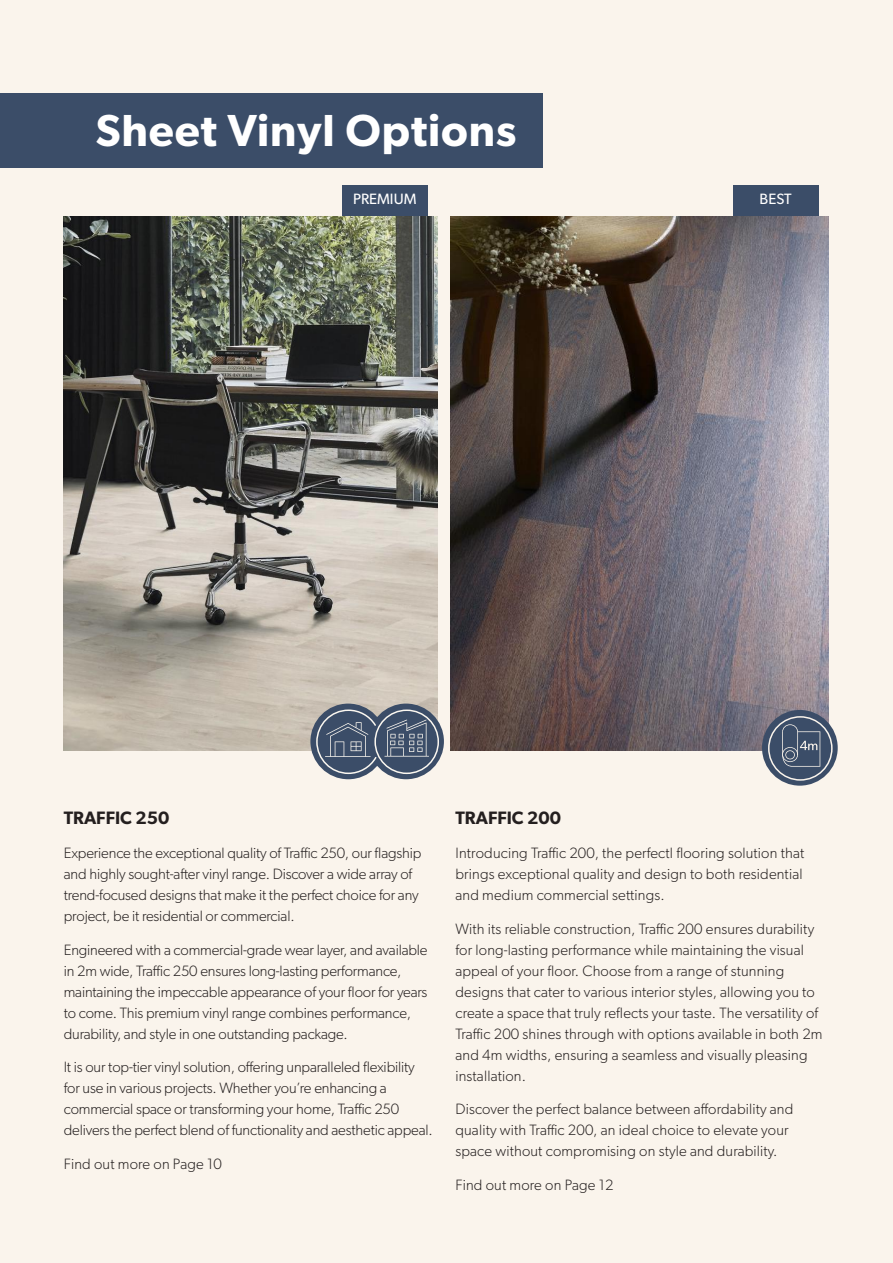
<style>
.page{position:relative;width:893px;height:1263px;background:#faf4ec}
.page>*{position:absolute;margin:0;border:0;box-sizing:border-box;transform-origin:0 0}
.t1{font:600 45px "Gibson";letter-spacing:.02em;color:#fff}
.t2{font:600 18px "Gibson";color:#241f1f}
.t3{font:300 15px/21px "Gibson";letter-spacing:-.01em;color:#241f1f}
.t4{font:300 15px/21px "Gibson";letter-spacing:.01em;color:#241f1f}
.t5{font:15px "Gibson";color:#fff}
</style>
<div class="page">
<div style="left:342px;top:185px;width:85px;height:74px;background:#3b4d68"></div>
<div style="left:733px;top:185px;width:85px;height:74px;background:#3b4d68"></div>
<img style="left:64px;top:217px;width:374px;height:533px">
<img style="left:451px;top:217px;width:377px;height:533px">
<div style="left:310px;top:703px;width:76px;height:76px;background:#3b4d68;border-radius:50%"></div>
<div style="left:368px;top:703px;width:76px;height:76px;background:#3b4d68;border-radius:50%"></div>
<svg style="left:316px;top:709px;width:123px;height:65px"></svg>
<div style="left:762px;top:710px;width:76px;height:76px;background:#3b4d68;border-radius:50%"></div>
<svg style="left:768px;top:716px;width:65px;height:65px"></svg>
<div style="left:0;top:94px;width:542px;height:74px;background:#3b4d68"></div>
<h1 class="t1" style="left:96px;top:103px;width:422px">Sheet Vinyl Options</h1>
<p class="t5" style="left:353px;top:190px;width:65px">PREMIUM</p>
<p class="t5" style="left:760px;top:190px;width:34px">BEST</p>
<p class="t2" style="left:64px;top:807px;width:107px">TRAFFIC 250</p>
<p class="t3" style="left:64px;top:842px;width:359px">Experience the exceptional quality of Traffic 250, our flagship and highly sought-after vinyl range. Discover a wide array of trend-focused designs that make it the perfect choice for any project, be it residential or commercial.</p>
<p class="t3" style="left:64px;top:939px;width:365px">Engineered with a commercial-grade wear layer, and available in 2m wide, Traffic 250 ensures long-lasting performance, maintaining the impeccable appearance of your floor for years to come. This premium vinyl range combines performance, durability, and style in one outstanding package.</p>
<p class="t3" style="left:64px;top:1056px;width:370px">It is our top-tier vinyl solution, offering unparalleled flexibility for use in various projects. Whether you’re enhancing a commercial space or transforming your home, Traffic 250 delivers the perfect blend of functionality and aesthetic appeal.</p>
<p class="t4" style="left:64px;top:1153px;width:160px">Find out more on Page 10</p>
<p class="t2" style="left:455px;top:807px;width:107px">TRAFFIC 200</p>
<p class="t3" style="left:455px;top:842px;width:350px;text-align:justify">Introducing Traffic 200, the perfectl flooring solution that brings exceptional quality and design to both residential and medium commercial settings.</p>
<p class="t4" style="left:455px;top:918px;width:369px">With its reliable construction, Traffic 200 ensures durability for long-lasting performance while maintaining the visual appeal of your floor. Choose from a range of stunning designs that cater to various interior styles, allowing you to create a space that truly reflects your taste. The versatility of Traffic 200 shines through with options available in both 2m and 4m widths, ensuring a seamless and visually pleasing installation.</p>
<p class="t4" style="left:455px;top:1098px;width:339px">Discover the perfect balance between affordability and quality with Traffic 200, an ideal choice to elevate your space without compromising on style and durability.</p>
<p class="t4" style="left:455px;top:1174px;width:160px">Find out more on Page 12</p>
</div>
